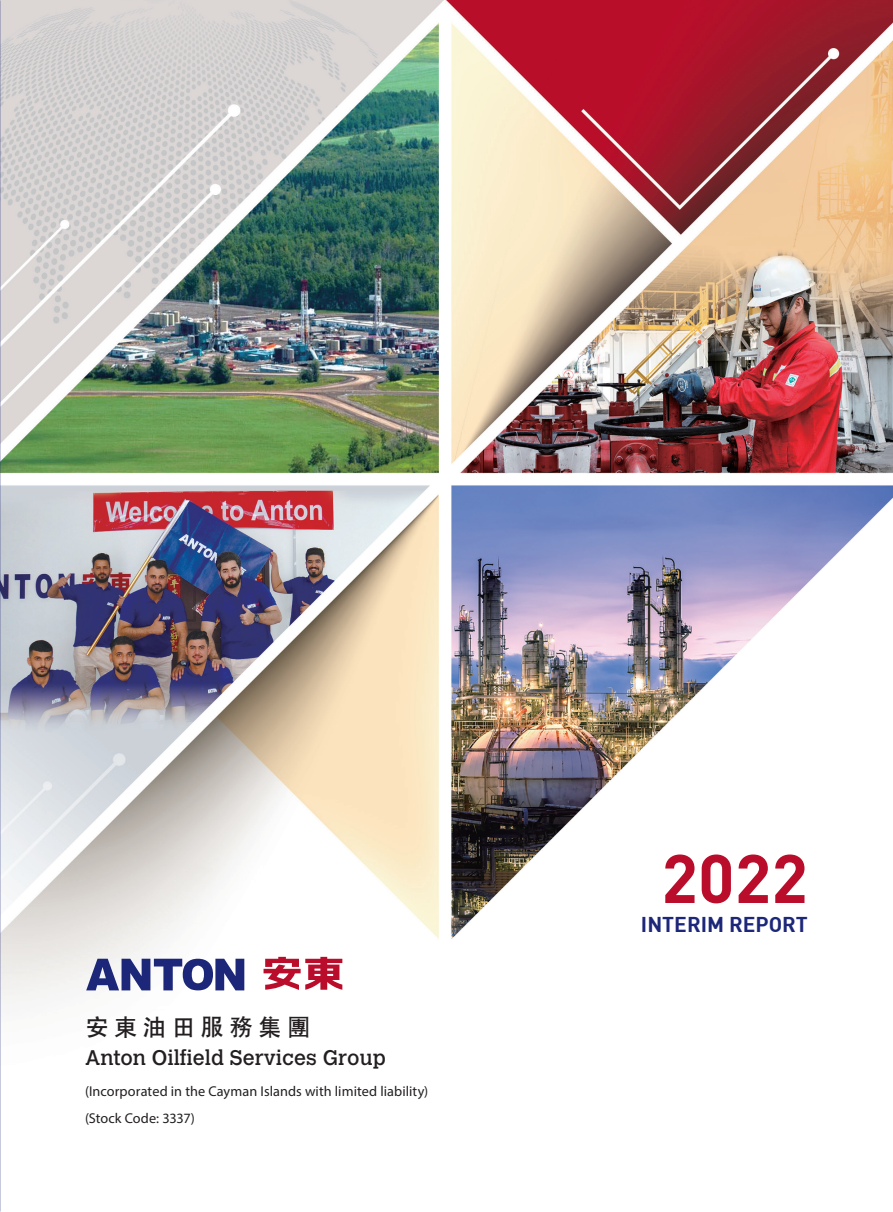
<style>
.page{position:relative;width:893px;height:1212px;background:#fff}
.page>*{position:absolute;margin:0;border:0;box-sizing:border-box;transform-origin:0 0}
.t1{font:67.5px "DIN Bold";color:#ba0d2b}
.t2{font:24px "C Hei 2 HK Bold E Ten B5 H";letter-spacing:.2em;color:#231f20}
.t3{font:21px "Calvert MT Std";color:#231f20}
.t4{font:21px "DIN Bold";color:#1d2779}
.t5{font:14.25px/27px "Myriad Pro";letter-spacing:.005em;color:#231f20}
</style>
<div class="page">
<img style="left:0;top:0;width:893px;height:1212px">
<svg style="left:264px;top:957px;width:78px;height:33px"></svg>
<svg style="left:86px;top:959px;width:158px;height:31px"></svg>
<h2 class="t2" style="left:85px;top:1015px;width:227px">安東油田服務集團</h2>
<h3 class="t3" style="left:85px;top:1045px;width:302px">Anton Oilfield Services Group</h3>
<p class="t5" style="left:85px;top:1077px;width:345px">(Incorporated in the Cayman Islands with limited liability) (Stock Code: 3337)</p>
<h1 class="t1" style="left:661px;top:834px;width:148px">2022</h1>
<h3 class="t4" style="left:641px;top:910px;width:168px">INTERIM REPORT</h3>
</div>
